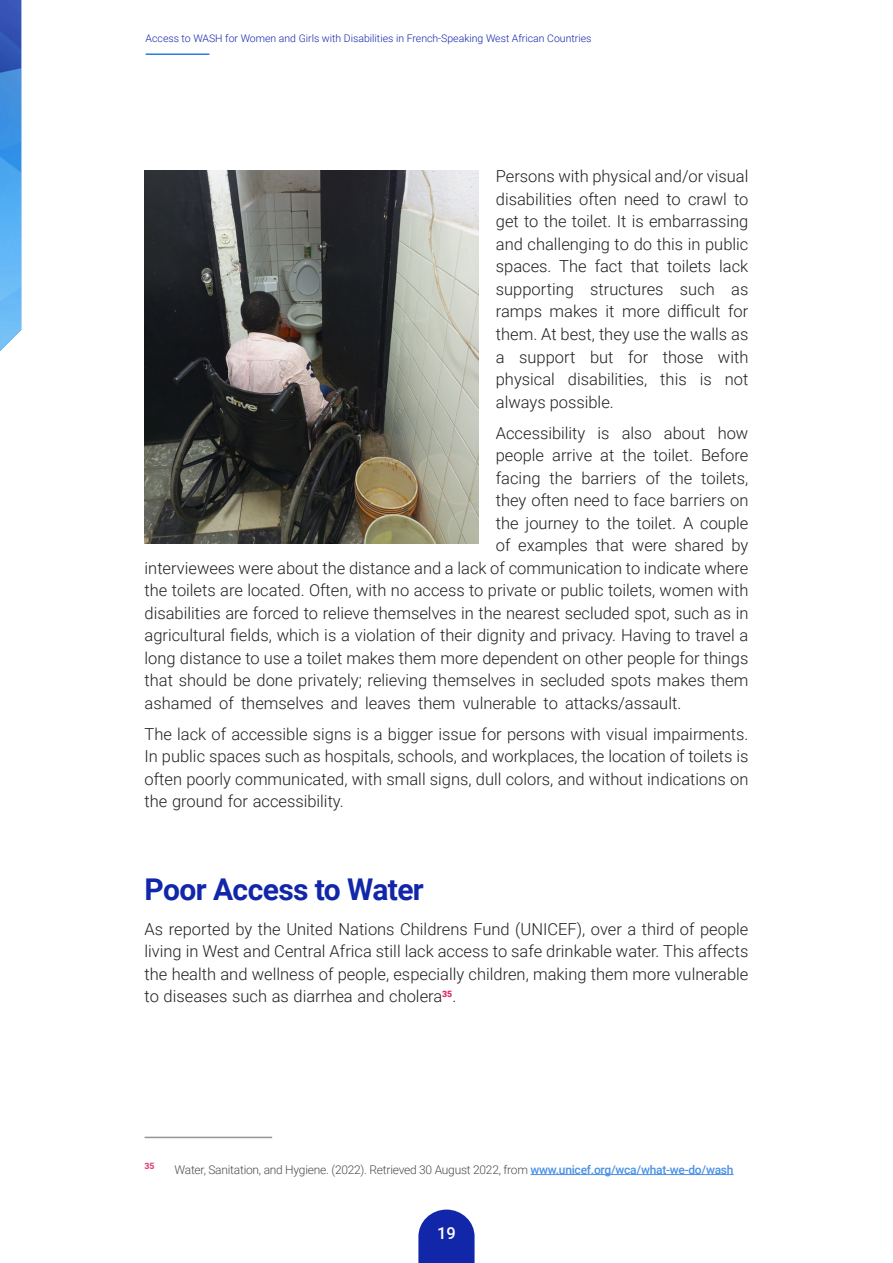
<style>
.page{position:relative;width:893px;height:1263px;background:#fff}
.page>*{position:absolute;margin:0;border:0;box-sizing:border-box;transform-origin:0 0}
.heading_2{font:700 30px "Roboto";letter-spacing:-.02em;color:#1226aa}
.t1{font:300 16.5px/22.5px "Roboto";color:#231f20;text-align:justify}
.t2{font:500 16.5px "Roboto";color:#fff}
.footnote_text{font:300 12px "Roboto";letter-spacing:-.02em;color:#4b4c4d}
.t3{font:300 10.5px "Roboto";color:#1226aa}
.footnote_text-2{font:900 8.7px "Roboto";color:#e34379}
.s1{font-weight:500;color:#4a91e6}
</style>
<div class="page">
<svg style="left:418px;top:1209px;width:57px;height:54px;background:#3142b5"></svg>
<img style="left:0;top:0;width:21px;height:351px">
<hr style="left:146px;top:53px;width:63px;height:2px;background:#2a7de1">
<img style="left:145px;top:170px;width:334px;height:374px">
<hr style="left:145px;top:1137px;width:127px;height:1px;background:#939598">
<hr style="left:530px;top:1174px;width:204px;height:1px;background:#4a91e6">
<p class="t3" style="left:146px;top:31px;width:447px">Access to WASH for Women and Girls with Disabilities in French-Speaking West African Countries</p>
<p class="t1" style="left:496px;top:165px;width:254px">Persons with physical and/or visual disabilities often need to crawl to get to the toilet. It is embarrassing and challenging to do this in public spaces. The fact that toilets lack supporting structures such as ramps makes it more difficult for them. At best, they use the walls as a support but for those with physical disabilities, this is not always possible.</p>
<p class="t1" style="left:496px;top:421px;width:254px">Accessibility is also about how</p>
<p class="t1" style="left:496px;top:443px;width:254px">people arrive at the toilet. Before</p>
<p class="t1" style="left:496px;top:466px;width:254px">facing the barriers of the toilets,</p>
<p class="t1" style="left:496px;top:488px;width:254px">they often need to face barriers on</p>
<p class="t1" style="left:496px;top:511px;width:254px">the journey to the toilet. A couple</p>
<p class="t1" style="left:496px;top:533px;width:254px">of examples that were shared by</p>
<p class="t1" style="left:145px;top:556px;width:605px">interviewees were about the distance and a lack of communication to indicate where</p>
<p class="t1" style="left:145px;top:578px;width:605px">the toilets are located. Often, with no access to private or public toilets, women with</p>
<p class="t1" style="left:145px;top:601px;width:605px">disabilities are forced to relieve themselves in the nearest secluded spot, such as in</p>
<p class="t1" style="left:145px;top:623px;width:605px">agricultural fields, which is a violation of their dignity and privacy. Having to travel a</p>
<p class="t1" style="left:145px;top:646px;width:605px">long distance to use a toilet makes them more dependent on other people for things</p>
<p class="t1" style="left:145px;top:668px;width:605px">that should be done privately; relieving themselves in secluded spots makes them</p>
<p class="t1" style="left:145px;top:691px;width:538px">ashamed of themselves and leaves them vulnerable to attacks/assault.</p>
<p class="t1" style="left:145px;top:722px;width:605px">The lack of accessible signs is a bigger issue for persons with visual impairments.<br>In public spaces such as hospitals, schools, and workplaces, the location of toilets is often poorly communicated, with small signs, dull colors, and without indications on the ground for accessibility.</p>
<h2 class="heading_2" style="left:145px;top:868px;width:281px">Poor Access to Water</h2>
<p class="t1" style="left:145px;top:917px;width:605px">As reported by the United Nations Childrens Fund (UNICEF), over a third of people living in West and Central Africa still lack access to safe drinkable water. This affects the health and wellness of people, especially children, making them more vulnerable to diseases such as diarrhea and cholera<sup>35</sup>.</p>
<p class="footnote_text-2" style="left:145px;top:1159px;width:12px">35</p>
<p class="footnote_text" style="left:174px;top:1161px;width:561px">Water, Sanitation, and Hygiene. (2022). Retrieved 30 August 2022, from <span class="s1">www.unicef.org/wca/what-we-do/wash</span></p>
<p class="t2" style="left:437px;top:1221px;width:20px">19</p>
</div>
